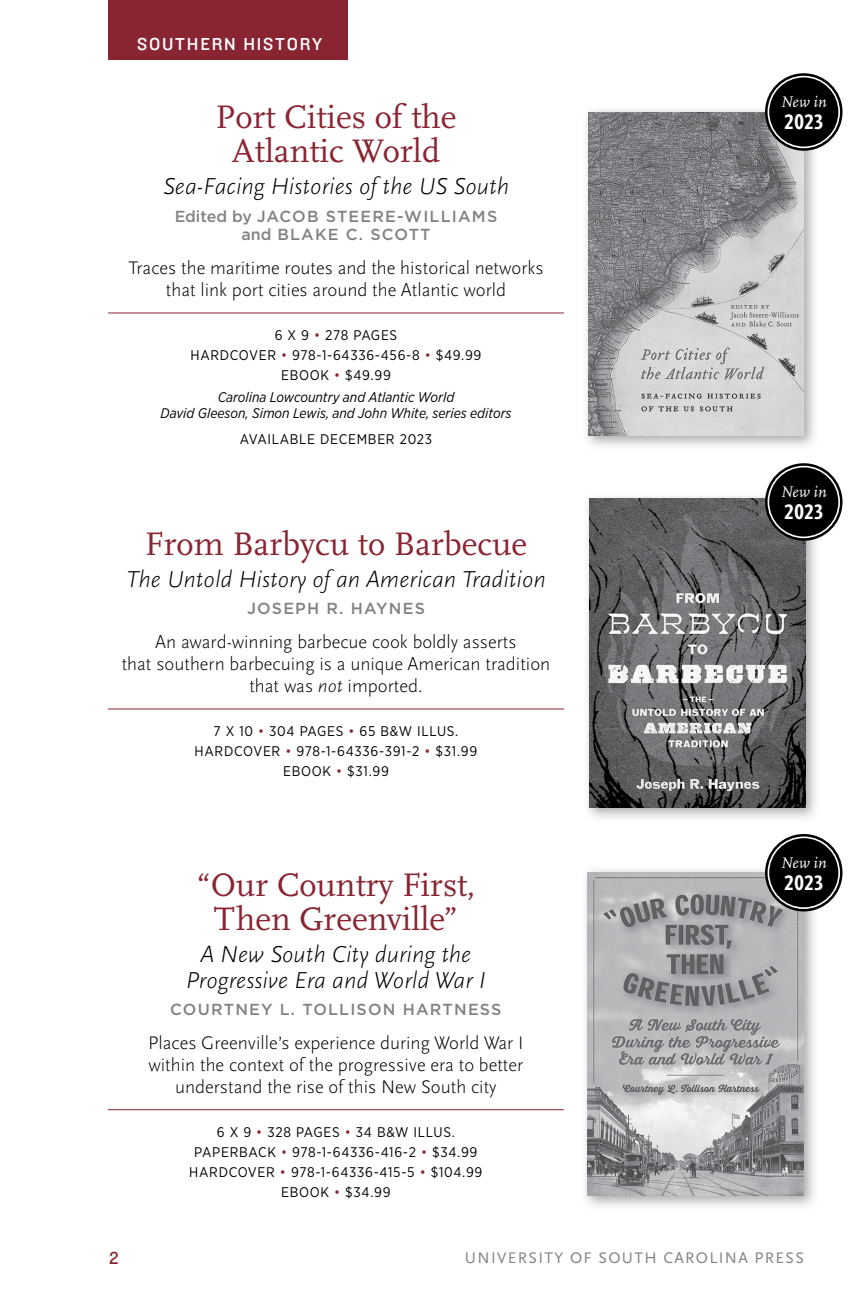
<style>
.page{position:relative;width:864px;height:1296px;background:#fff}
.page>*{position:absolute;margin:0;border:0;box-sizing:border-box;transform-origin:0 0}
.t1{font:34px/34px "Scala Pro";color:#892532;text-align:center}
.t2{font:italic 300 24px/26px "Scala Sans Pro";color:#000;text-align:center}
.t3{font:700 condensed 22px "Scala Sans Pro";letter-spacing:.04em;color:#fff}
.t4{font:300 19px/22px "Scala Sans Pro";color:#000;text-align:center}
.t5{font:18px "Knockout HTF31 Junior Middlewt";letter-spacing:.1em;color:#fff}
.t6{font:18px "Knockout HTF31 Junior Middlewt";color:#892532}
.t7{font:500 16px/18.4px "Gotham";letter-spacing:.075em;color:#808285;text-align:center}
.t8{font:16px "Scala Sans Pro";letter-spacing:.085em;color:#808285}
.t9{font:italic 16px "Scala Pro";color:#fff}
.t10{font:14px/20px "Gotham Narrow";letter-spacing:.05em;color:#000;text-align:center}
.t11{font:italic 14px/16px "Gotham Narrow";color:#000;text-align:center}
.s1{color:#892532}
.s2{font-style:italic}
</style>
<div class="page">
<div style="left:108px;top:0;width:240px;height:60px;background:#892532"></div>
<img style="left:585px;top:865px;width:233px;height:341px">
<img style="left:588px;top:872px;width:216px;height:324px">
<hr style="left:108px;top:1109px;width:456px;height:1px;background:#892532">
<img style="left:587px;top:494px;width:229px;height:324px">
<img style="left:589px;top:499px;width:216px;height:309px">
<div style="left:765px;top:463px;width:78px;height:78px;background:#000;border-radius:50%"></div>
<div style="left:768px;top:466px;width:72px;height:72px;border:2px solid #fff;border-radius:50%"></div>
<div style="left:765px;top:834px;width:78px;height:77px;background:#000;border-radius:50%"></div>
<div style="left:768px;top:837px;width:72px;height:72px;border:2px solid #fff;border-radius:50%"></div>
<hr style="left:108px;top:708px;width:456px;height:1px;background:#892532">
<img style="left:588px;top:112px;width:216px;height:324px">
<hr style="left:108px;top:312px;width:456px;height:1px;background:#892532">
<div style="left:765px;top:73px;width:78px;height:78px;background:#000;border-radius:50%"></div>
<div style="left:768px;top:76px;width:72px;height:72px;border:2px solid #fff;border-radius:50%"></div>
<p class="t5" style="left:137px;top:35px;width:187px">SOUTHERN HISTORY</p>
<h1 class="t1" style="left:215px;top:101px;width:243px">Port Cities of the<br>Atlantic World</h1>
<p class="t2" style="left:163px;top:174px;width:348px">Sea-Facing Histories of the US South</p>
<p class="t7" style="left:175px;top:207px;width:324px">Edited by JACOB STEERE-WILLIAMS and BLAKE C. SCOTT</p>
<p class="t4" style="left:128px;top:257px;width:417px">Traces the maritime routes and the historical networks that link port cities around the Atlantic world</p>
<p class="t10" style="left:190px;top:325px;width:293px">6 X 9 <span class="s1">•</span> 278 PAGES<br>HARDCOVER <span class="s1">•</span> 978-1-64336-456-8 <span class="s1">•</span> $49.99<br>EBOOK <span class="s1">•</span> $49.99</p>
<p class="t11" style="left:161px;top:389px;width:353px">Carolina Lowcountry and Atlantic World<br>David Gleeson, Simon Lewis, and John White, series editors</p>
<p class="t10" style="left:240px;top:429px;width:194px">AVAILABLE DECEMBER 2023</p>
<h1 class="t1" style="left:145px;top:527px;width:384px">From Barbycu to Barbecue</h1>
<p class="t2" style="left:126px;top:566px;width:421px">The Untold History of an American Tradition</p>
<p class="t7" style="left:247px;top:599px;width:179px">JOSEPH R. HAYNES</p>
<p class="t4" style="left:122px;top:631px;width:430px">An award-winning barbecue cook boldly asserts<br>that southern barbecuing is a unique American tradition that was <span class="s2">not</span> imported.</p>
<p class="t10" style="left:195px;top:721px;width:284px">7 X 10 <span class="s1">•</span> 304 PAGES <span class="s1">•</span> 65 B&amp;W ILLUS.<br>HARDCOVER <span class="s1">•</span> 978-1-64336-391-2 <span class="s1">•</span> $31.99<br>EBOOK <span class="s1">•</span> $31.99</p>
<h1 class="t1" style="left:197px;top:868px;width:280px">“Our Country First,<br>Then Greenville”</h1>
<p class="t2" style="left:186px;top:941px;width:301px">A New South City during the<br>Progressive Era and World War I</p>
<p class="t7" style="left:170px;top:1000px;width:333px">COURTNEY L. TOLLISON HARTNESS</p>
<p class="t4" style="left:148px;top:1032px;width:377px">Places Greenville’s experience during World War I within the context of the progressive era to better understand the rise of this New South city</p>
<p class="t10" style="left:189px;top:1122px;width:295px">6 X 9 <span class="s1">•</span> 328 PAGES <span class="s1">•</span> 34 B&amp;W ILLUS.<br>PAPERBACK <span class="s1">•</span> 978-1-64336-416-2 <span class="s1">•</span> $34.99<br>HARDCOVER <span class="s1">•</span> 978-1-64336-415-5 <span class="s1">•</span> $104.99<br>EBOOK <span class="s1">•</span> $34.99</p>
<p class="t9" style="left:781px;top:93px;width:47px">New in</p>
<p class="t3" style="left:785px;top:109px;width:40px">2023</p>
<p class="t9" style="left:781px;top:483px;width:47px">New in</p>
<p class="t3" style="left:785px;top:499px;width:40px">2023</p>
<p class="t9" style="left:781px;top:854px;width:47px">New in</p>
<p class="t3" style="left:785px;top:870px;width:40px">2023</p>
<p class="t6" style="left:109px;top:1248px;width:11px">2</p>
<p class="t8" style="left:465px;top:1249px;width:340px">UNIVERSITY OF SOUTH CAROLINA PRESS</p>
</div>
